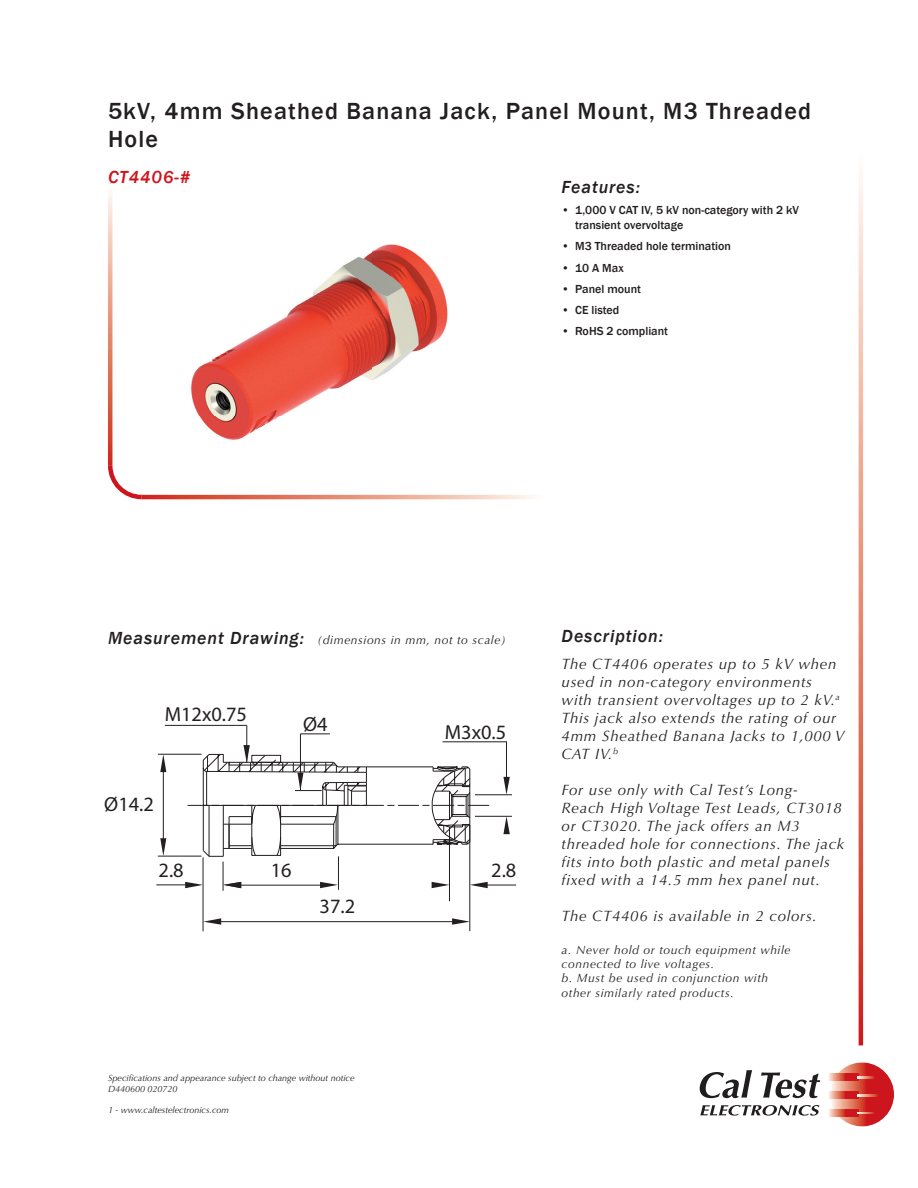
<style>
.page{position:relative;width:918px;height:1188px;background:#fff}
.page>*{position:absolute;margin:0;border:0;box-sizing:border-box;transform-origin:0 0}
.t1{font:500 24px/28.8px "Franklin Gothic";letter-spacing:.05em;color:#231f20}
.t2{font:20.4px "Myriad Pro";color:#231f20}
.t3{font:italic 500 18px "Franklin Gothic";letter-spacing:.05em;color:#231f20}
.t4{font:italic 500 18px "Franklin Gothic";letter-spacing:.05em;color:#cd151d}
.t5{font:italic 15px/18px "Optima";letter-spacing:.05em;color:#231f20}
.t6{font:italic 12px/14.4px "Optima";letter-spacing:.05em;color:#231f20}
.t7{font:500 12px/15px "Franklin Gothic";color:#231f20}
.t8{font:italic 9px/10.8px "Optima";color:#231f20}
.s1{font-family:"Franklin Gothic";font-weight:500;font-size:18px}
</style>
<div class="page">
<svg style="left:700px;top:1105px;width:120px;height:11px"></svg>
<svg style="left:699px;top:1070px;width:53px;height:28px"></svg>
<svg style="left:761px;top:1072px;width:59px;height:26px"></svg>
<svg style="left:830px;top:1063px;width:64px;height:63px;background:#d74b44"></svg>
<svg style="left:829px;top:1109px;width:29px;height:8px"></svg>
<svg style="left:829px;top:1091px;width:29px;height:8px"></svg>
<svg style="left:829px;top:1073px;width:29px;height:8px"></svg>
<svg style="left:858px;top:1076px;width:29px;height:2px"></svg>
<svg style="left:858px;top:1094px;width:36px;height:2px"></svg>
<svg style="left:858px;top:1112px;width:29px;height:2px"></svg>
<svg style="left:859px;top:175px;width:4px;height:870px;background:#e48a76"></svg>
<svg style="left:108px;top:461px;width:38px;height:39px"></svg>
<svg style="left:108px;top:192px;width:4px;height:274px"></svg>
<svg style="left:142px;top:495px;width:391px;height:4px;background:#e58d78"></svg>
<img style="left:191px;top:244px;width:257px;height:196px">
<hr style="left:482px;top:885px;width:34px;height:1px;background:#231f20">
<hr style="left:469px;top:825px;width:1px;height:106px;background:#231f20">
<hr style="left:449px;top:827px;width:1px;height:74px;background:#231f20">
<hr style="left:506px;top:742px;width:1px;height:40px;background:#231f20">
<hr style="left:443px;top:741px;width:64px;height:1px;background:#231f20">
<svg style="left:160px;top:755px;width:6px;height:17px"></svg>
<svg style="left:160px;top:838px;width:6px;height:18px"></svg>
<hr style="left:163px;top:768px;width:1px;height:73px;background:#231f20">
<hr style="left:158px;top:754px;width:44px;height:1px;background:#231f20">
<hr style="left:158px;top:856px;width:44px;height:1px;background:#231f20">
<hr style="left:156px;top:885px;width:34px;height:1px;background:#231f20">
<hr style="left:203px;top:857px;width:1px;height:74px;background:#231f20">
<svg style="left:203px;top:918px;width:18px;height:7px"></svg>
<svg style="left:452px;top:918px;width:18px;height:7px"></svg>
<hr style="left:217px;top:921px;width:240px;height:1px;background:#231f20">
<hr style="left:246px;top:725px;width:1px;height:38px;background:#231f20">
<hr style="left:165px;top:725px;width:82px;height:1px;background:#231f20">
<hr style="left:300px;top:734px;width:1px;height:57px;background:#231f20">
<hr style="left:300px;top:734px;width:30px;height:1px;background:#231f20">
<svg style="left:185px;top:745px;width:328px;height:146px"></svg>
<h1 class="t1" style="left:108px;top:97px;width:705px">5kV, 4mm Sheathed Banana Jack, Panel Mount, M3 Threaded<br>Hole</h1>
<p class="t4" style="left:108px;top:166px;width:84px">CT4406-#</p>
<p class="t3" style="left:562px;top:175px;width:80px">Features:</p>
<p class="t7" style="left:575px;top:203px;width:226px;text-indent:-14px">• 1,000 V CAT IV, 5 kV non-category with 2 kV transient overvoltage</p>
<p class="t7" style="left:562px;top:239px;width:171px">• M3 Threaded hole termination</p>
<p class="t7" style="left:562px;top:260px;width:64px">• 10 A Max</p>
<p class="t7" style="left:562px;top:281px;width:81px">• Panel mount</p>
<p class="t7" style="left:562px;top:303px;width:59px">• CE listed</p>
<p class="t7" style="left:562px;top:324px;width:108px">• RoHS 2 compliant</p>
<p class="t6" style="left:108px;top:633px;width:399px"><span class="s1">Measurement Drawing:</span> (dimensions in mm, not to scale)</p>
<h2 class="t2" style="left:165px;top:701px;width:84px">M12x0.75</h2>
<h2 class="t2" style="left:303px;top:712px;width:26px">Ø4</h2>
<h2 class="t2" style="left:104px;top:792px;width:51px">Ø14.2</h2>
<h2 class="t2" style="left:159px;top:858px;width:27px">2.8</h2>
<h2 class="t2" style="left:271px;top:858px;width:22px">16</h2>
<h2 class="t2" style="left:320px;top:893px;width:37px">37.2</h2>
<p class="t8" style="left:108px;top:1073px;width:248px">Specifications and appearance subject to change without notice<br>D440600 020720</p>
<p class="t8" style="left:108px;top:1105px;width:123px">1 - www.caltestelectronics.com</p>
<h2 class="t2" style="left:445px;top:720px;width:63px">M3x0.5</h2>
<h2 class="t2" style="left:491px;top:858px;width:27px">2.8</h2>
<p class="t3" style="left:562px;top:625px;width:103px">Description:</p>
<p class="t5" style="left:562px;top:655px;width:284px">The CT4406 operates up to 5 kV when used in non-category environments with transient overvoltages up to 2 kV.<sup>a<br></sup>This jack also extends the rating of our<br>4mm Sheathed Banana Jacks to 1,000 V<br>CAT IV.<sup>b</sup></p>
<p class="t5" style="left:562px;top:781px;width:284px">For use only with Cal Test’s Long-<br>Reach High Voltage Test Leads, CT3018 or CT3020. The jack offers an M3 threaded hole for connections. The jack fits into both plastic and metal panels fixed with a 14.5 mm hex panel nut.</p>
<p class="t5" style="left:562px;top:907px;width:257px">The CT4406 is available in 2 colors.</p>
<p class="t6" style="left:562px;top:942px;width:231px">a. Never hold or touch equipment while connected to live voltages.<br>b. Must be used in conjunction with other similarly rated products.</p>
</div>
